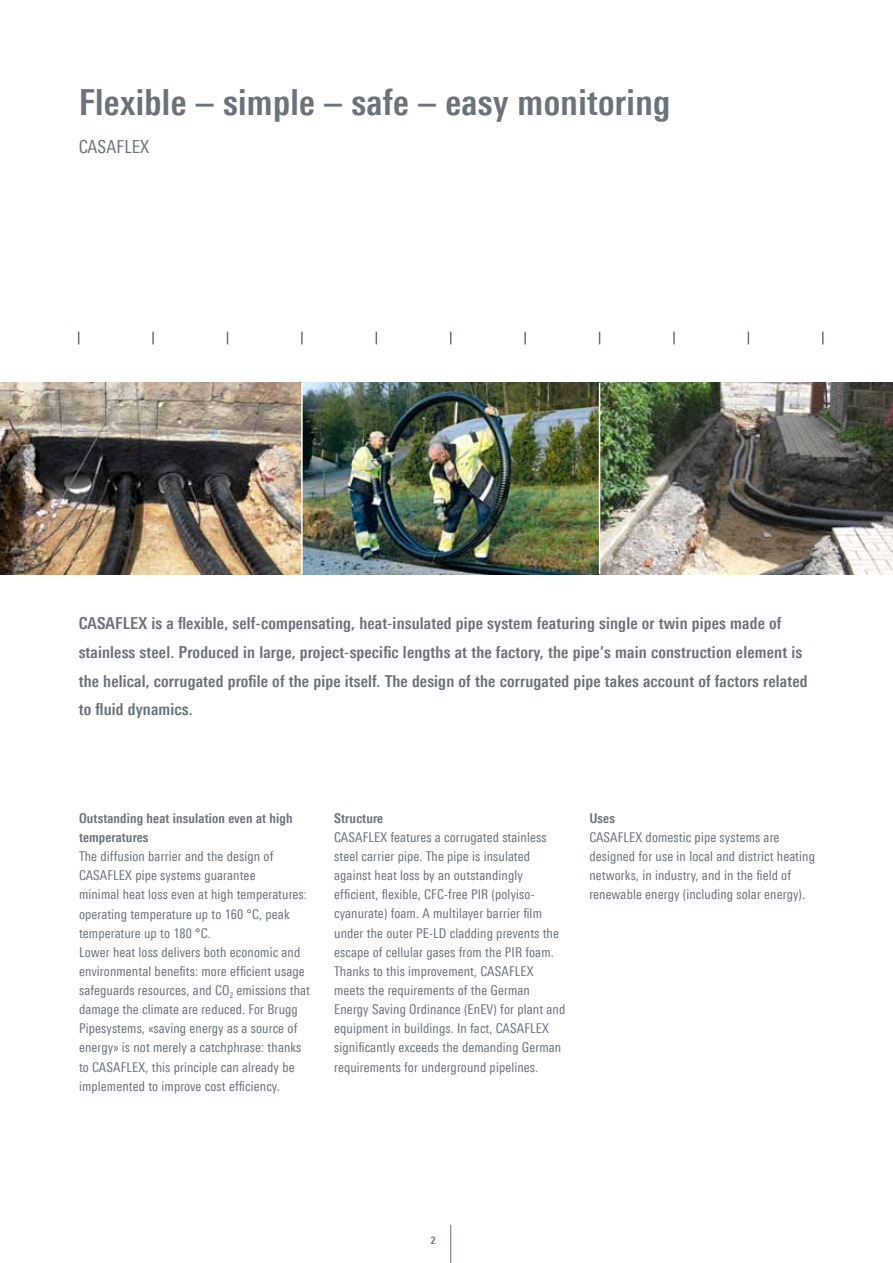
<style>
.page{position:relative;width:893px;height:1263px;background:#fff}
.page>*{position:absolute;margin:0;border:0;box-sizing:border-box;transform-origin:0 0}
.t1{font:700 36px "Linotype Univers 620 Cn";letter-spacing:.01em;color:#6a737b}
.t2{font:18px "Linotype Univers 420 Cn";letter-spacing:.01em;color:#6a737b}
.t3{font:700 16.5px/28.7px "Linotype Univers 620 Cn";letter-spacing:.01em;color:#6a737b}
.t4{font:13.5px/19.2px "Linotype Univers 420 Cn";letter-spacing:.01em;color:#6a737b}
.t5{font:700 13.5px/19.2px "Linotype Univers 620 Cn";letter-spacing:.01em;color:#6a737b}
.t6{font:700 10.5px "Linotype Univers 620 Cn";color:#6a737b}
</style>
<div class="page">
<img style="left:0;top:383px;width:893px;height:191px">
<svg style="left:822px;top:332px;width:2px;height:12px"></svg>
<svg style="left:78px;top:332px;width:1px;height:12px"></svg>
<svg style="left:152px;top:332px;width:2px;height:12px"></svg>
<svg style="left:227px;top:332px;width:1px;height:12px"></svg>
<svg style="left:301px;top:332px;width:2px;height:12px"></svg>
<svg style="left:450px;top:332px;width:1px;height:12px"></svg>
<svg style="left:599px;top:332px;width:1px;height:12px"></svg>
<svg style="left:673px;top:332px;width:2px;height:12px"></svg>
<svg style="left:748px;top:332px;width:1px;height:12px"></svg>
<svg style="left:376px;top:332px;width:1px;height:12px"></svg>
<svg style="left:524px;top:332px;width:2px;height:12px"></svg>
<hr style="left:599px;top:383px;width:1px;height:191px;background:#fff">
<hr style="left:301px;top:383px;width:2px;height:191px;background:#fff">
<hr style="left:450px;top:1225px;width:1px;height:38px;background:#6a737b">
<h1 class="t1" style="left:79px;top:81px;width:593px">Flexible – simple – safe – easy monitoring</h1>
<h2 class="t2" style="left:79px;top:136px;width:72px">CASAFLEX</h2>
<p class="t3" style="left:79px;top:609px;width:730px">CASAFLEX is a flexible, self-compensating, heat-insulated pipe system featuring single or twin pipes made of stainless steel. Produced in large, project-specific lengths at the factory, the pipe’s main construction element is the helical, corrugated profile of the pipe itself. The design of the corrugated pipe takes account of factors related to fluid dynamics.</p>
<p class="t5" style="left:79px;top:808px;width:215px">Outstanding heat insulation even at high temperatures</p>
<p class="t4" style="left:79px;top:847px;width:232px">The diffusion barrier and the design of CASAFLEX pipe systems guarantee<br>minimal heat loss even at high temperatures: operating temperature up to 160 °C, peak temperature up to 180 °C.<br>Lower heat loss delivers both economic and environmental benefits: more efficient usage safeguards resources, and CO<sub>2</sub> emissions that damage the climate are reduced. For Brugg Pipesystems, «saving energy as a source of energy» is not merely a catchphrase: thanks to CASAFLEX, this principle can already be implemented to improve cost efficiency.</p>
<p class="t5" style="left:334px;top:808px;width:51px">Structure</p>
<p class="t4" style="left:334px;top:827px;width:233px">CASAFLEX features a corrugated stainless steel carrier pipe. The pipe is insulated against heat loss by an outstandingly efficient, flexible, CFC-free PIR (polyiso&shy;cyanurate) foam. A multilayer barrier film under the outer PE-LD cladding prevents the escape of cellular gases from the PIR foam.<br>Thanks to this improvement, CASAFLEX meets the requirements of the German Energy Saving Ordinance (EnEV) for plant and equipment in buildings. In fact, CASAFLEX significantly exceeds the demanding German requirements for underground pipelines.</p>
<p class="t5" style="left:589px;top:808px;width:27px">Uses</p>
<p class="t4" style="left:589px;top:827px;width:227px">CASAFLEX domestic pipe systems are designed for use in local and district heating networks, in industry, and in the field of renewable energy (including solar energy).</p>
<p class="t6" style="left:431px;top:1234px;width:6px">2</p>
</div>
